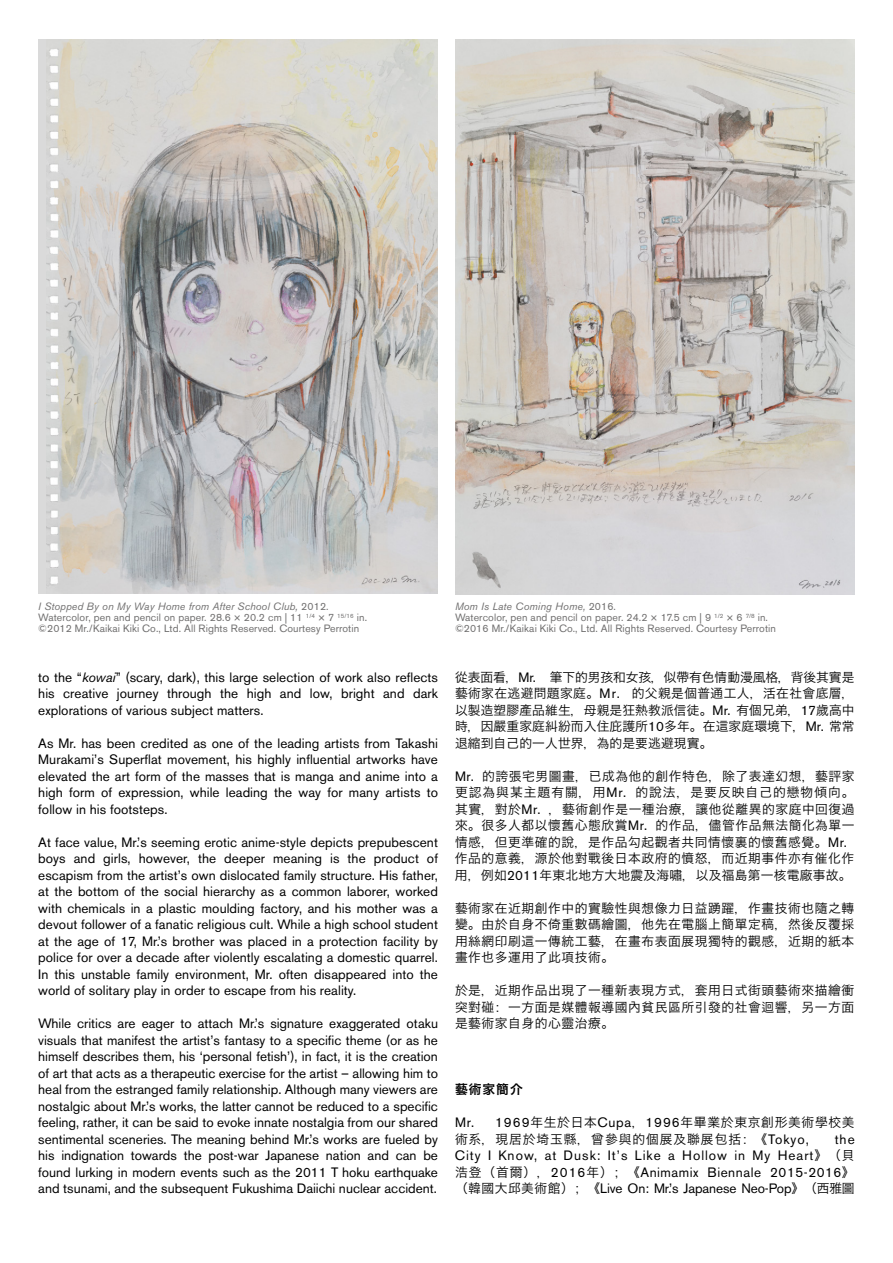
<style>
.page{position:relative;width:893px;height:1263px;background:#fff}
.page>*{position:absolute;margin:0;border:0;box-sizing:border-box;transform-origin:0 0}
.t1{font:13.5px/16.5px "Akzidenz Grotesk BE";letter-spacing:.005em;color:#000;text-align:justify}
.t2{font:12.75px/16.5px "Hiragino Sans CNS W3";letter-spacing:.045em;color:#000;text-align:justify}
.t3{font:12.75px "Hiragino Sans CNS W6";letter-spacing:.08em;color:#000}
.t4{font:10.5px/10.9px "Akzidenz Grotesk BE";letter-spacing:.01em;color:#706f6f}
.s1{font-style:italic}
.s2{font-family:"Akzidenz Grotesk BE";font-size:13.5px}
.s3{font-family:"Hiragino Sans CNS W3";font-size:12.75px}
</style>
<div class="page">
<div style="left:38px;top:39px;width:400px;height:555px;background:#dadada"></div>
<img style="left:47px;top:39px;width:391px;height:555px">
<img style="left:455px;top:39px;width:400px;height:556px">
<p class="t4" style="left:38px;top:601px;width:330px"><span class="s1">I Stopped By on My Way Home from After School Club,</span> 2012.<br>Watercolor, pen and pencil on paper. 28.6 × 20.2 cm | 11 <sup>1/4</sup> × 7 <sup>15/16</sup> in. ©2012 Mr./Kaikai Kiki Co., Ltd. All Rights Reserved. Courtesy Perrotin</p>
<p class="t4" style="left:455px;top:601px;width:322px"><span class="s1">Mom Is Late Coming Home,</span> 2016.<br>Watercolor, pen and pencil on paper. 24.2 × 17.5 cm | 9 <sup>1/2</sup> × 6 <sup>7/8</sup> in. ©2016 Mr./Kaikai Kiki Co., Ltd. All Rights Reserved. Courtesy Perrotin</p>
<p class="t2" style="left:455px;top:668px;width:401px">從表面看，<span class="s2">Mr.</span> 筆下的男孩和女孩，似帶有色情動漫風格，背後其實是藝術家在逃避問題家庭。<span class="s2">Mr.</span> 的父親是個普通工人，活在社會底層，以製造塑膠產品維生，母親是狂熱教派信徒。<span class="s2">Mr.</span> 有個兄弟，<span class="s2">17</span>歲高中時，因嚴重家庭糾紛而入住庇護所<span class="s2">10</span>多年。在這家庭環境下，<span class="s2">Mr.</span> 常常退縮到自己的一人世界，為的是要逃避現實。</p>
<p class="t2" style="left:455px;top:767px;width:401px;text-align:left"><span class="s2">Mr.</span> 的誇張宅男圖畫，已成為他的創作特色，除了表達幻想，藝評家更認為與某主題有關，用<span class="s2">Mr.</span> 的說法，是要反映自己的戀物傾向。其實，對於<span class="s2">Mr.</span> ，藝術創作是一種治療，讓他從離異的家庭中回復過來。很多人都以懷舊心態欣賞<span class="s2">Mr.</span> 的作品，儘管作品無法簡化為單一情感，但更準確的說，是作品勾起觀者共同情懷裏的懷舊感覺。<span class="s2">Mr.</span>作品的意義，源於他對戰後日本政府的憤怒，而近期事件亦有催化作用，例如<span class="s2">2011</span>年東北地方大地震及海嘯，以及福島第一核電廠事故。</p>
<p class="t2" style="left:455px;top:899px;width:401px">藝術家在近期創作中的實驗性與想像力日益踴躍，作畫技術也隨之轉變。由於自身不倚重數碼繪圖，他先在電腦上簡單定稿，然後反覆採用絲網印刷這一傳統工藝，在畫布表面展現獨特的觀感，近期的紙本畫作也多運用了此項技術。</p>
<p class="t2" style="left:455px;top:981px;width:401px">於是，近期作品出現了一種新表現方式，套用日式街頭藝術來描繪衝突對碰：一方面是媒體報導國內貧民區所引發的社會迴響，另一方面是藝術家自身的心靈治療。</p>
<p class="t1" style="left:38px;top:669px;width:401px">to the “<span class="s1">kowai</span>” (scary, dark), this large selection of work also reflects his creative journey through the high and low, bright and dark explorations of various subject matters.</p>
<p class="t1" style="left:38px;top:735px;width:401px">As Mr. has been credited as one of the leading artists from Takashi Murakami’s Superflat movement, his highly influential artworks have elevated the art form of the masses that is manga and anime into a high form of expression, while leading the way for many artists to follow in his footsteps.</p>
<p class="t1" style="left:38px;top:834px;width:401px">At face value, Mr.’s seeming erotic anime-style depicts prepubescent boys and girls, however, the deeper meaning is the product of escapism from the artist’s own dislocated family structure. His father, at the bottom of the social hierarchy as a common laborer, worked with chemicals in a plastic moulding factory, and his mother was a devout follower of a fanatic religious cult. While a high school student at the age of 17, Mr.’s brother was placed in a protection facility by police for over a decade after violently escalating a domestic quarrel.<br>In this unstable family environment, Mr. often disappeared into the world of solitary play in order to escape from his reality.</p>
<p class="t1" style="left:38px;top:1015px;width:401px">While critics are eager to attach Mr.’s signature exaggerated otaku visuals that manifest the artist’s fantasy to a specific theme (or as he himself describes them, his ‘personal fetish’), in fact, it is the creation of art that acts as a therapeutic exercise for the artist – allowing him to heal from the estranged family relationship. Although many viewers are nostalgic about Mr.’s works, the latter cannot be reduced to a specific feeling, rather, it can be said to evoke innate nostalgia from our shared sentimental sceneries. The meaning behind Mr.’s works are fueled by his indignation towards the post-war Japanese nation and can be found lurking in modern events such as the 2011 Tōhoku earthquake and tsunami, and the subsequent Fukushima Daiichi nuclear accident.</p>
<p class="t3" style="left:455px;top:1079px;width:69px">藝術家簡介</p>
<p class="t2" style="left:455px;top:1113px;width:401px"><span class="s2">Mr. 1969</span>年生於日本<span class="s2">Cupa</span>，<span class="s2">1996</span>年畢業於東京創形美術學校美術系，現居於埼玉縣，曾參與的個展及聯展包括：《<span class="s2">Tokyo,</span></p>
<p class="t1" style="left:455px;top:1131px;width:401px;text-indent:380px">the City I Know, at Dusk: It’s Like a Hollow in My Heart<span class="s3">》（貝浩登（首爾），</span>2016<span class="s3">年）；《</span>Animamix Biennale 2015-2016<span class="s3">》（韓國大邱美術館）；《</span>Live On: Mr.’s Japanese Neo-Pop<span class="s3">》（西雅圖</span></p>
</div>
